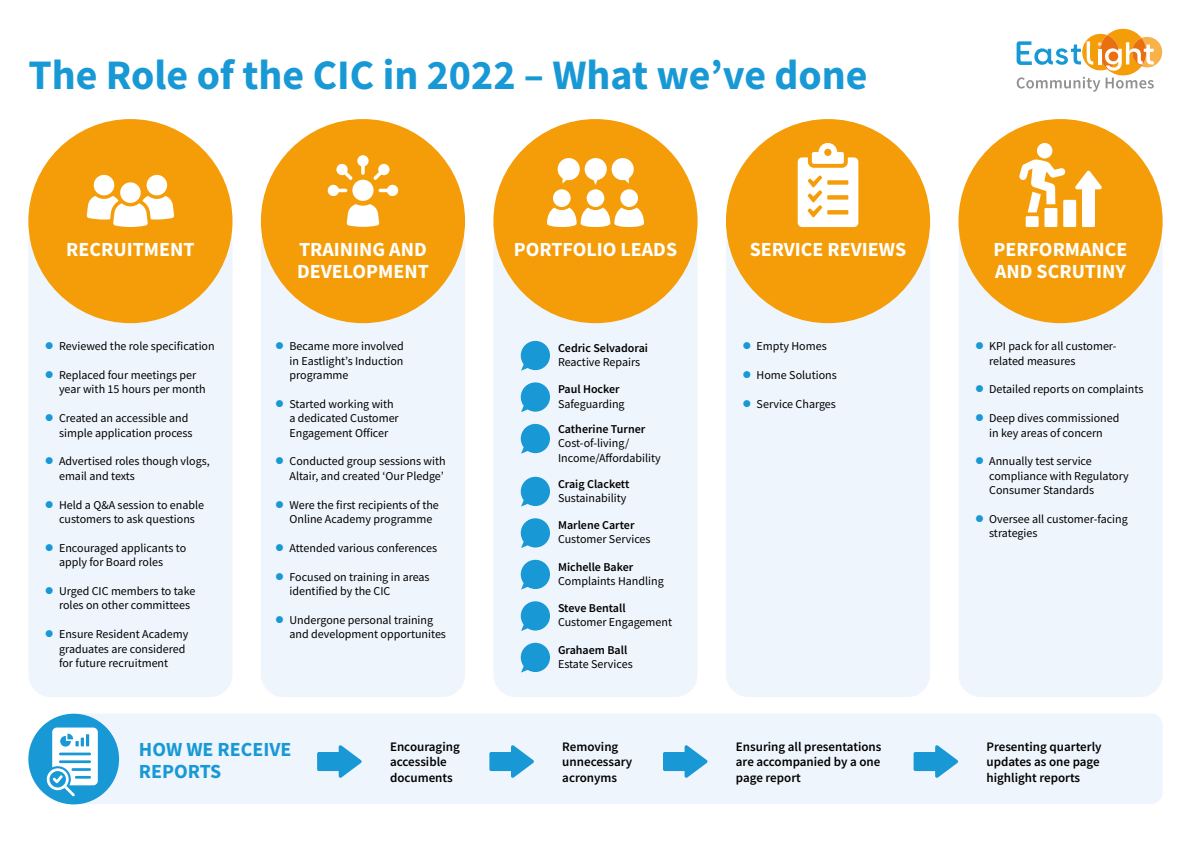
<style>
.page{position:relative;width:1191px;height:842px;background:#fff}
.page>*{position:absolute;margin:0;border:0;box-sizing:border-box;transform-origin:0 0}
.t1{font:700 42px "Source Sans Pro";color:#1899d6}
.t2{font:700 20px/22px "Source Sans Pro";color:#fff}
.t3{font:700 20px "Source Sans Pro";color:#1899d6}
.t4{font:600 13px/15.6px "Source Sans Pro";color:#000}
.t5{font:12px/14.4px "Source Sans Pro";color:#000}
.t6{font:600 12px "Source Sans Pro";color:#000}
.s1{color:#1899d6}
</style>
<div class="page">
<div style="left:493px;top:222px;width:204px;height:475px;background:#eff5fc;border-radius:23px"></div>
<div style="left:28px;top:222px;width:204px;height:475px;background:#eff5fc;border-radius:23px"></div>
<div style="left:261px;top:222px;width:204px;height:475px;background:#eff5fc;border-radius:23px"></div>
<div style="left:726px;top:222px;width:204px;height:475px;background:#eff5fc;border-radius:23px"></div>
<div style="left:958px;top:222px;width:204px;height:475px;background:#eff5fc;border-radius:23px"></div>
<div style="left:28px;top:119px;width:204px;height:204px;background:#f59d08;border-radius:50%"></div>
<div style="left:261px;top:119px;width:204px;height:204px;background:#f59d08;border-radius:50%"></div>
<div style="left:493px;top:119px;width:204px;height:204px;background:#f59d08;border-radius:50%"></div>
<div style="left:726px;top:119px;width:204px;height:204px;background:#f59d08;border-radius:50%"></div>
<div style="left:958px;top:119px;width:204px;height:204px;background:#f59d08;border-radius:50%"></div>
<svg style="left:1016px;top:29px;width:146px;height:63px"></svg>
<svg style="left:521px;top:341px;width:29px;height:30px"></svg>
<svg style="left:521px;top:382px;width:29px;height:30px"></svg>
<svg style="left:521px;top:424px;width:29px;height:30px"></svg>
<svg style="left:521px;top:518px;width:29px;height:30px"></svg>
<svg style="left:521px;top:560px;width:29px;height:30px"></svg>
<svg style="left:521px;top:477px;width:29px;height:30px"></svg>
<svg style="left:521px;top:601px;width:29px;height:30px"></svg>
<svg style="left:521px;top:643px;width:29px;height:30px"></svg>
<div style="left:62px;top:713px;width:1100px;height:91px;background:#eff5fc;border-radius:12px"></div>
<div style="left:94px;top:175px;width:20px;height:20px;background:#fff;border-radius:50%"></div>
<div style="left:147px;top:175px;width:20px;height:20px;background:#fff;border-radius:50%"></div>
<svg style="left:87px;top:196px;width:87px;height:31px"></svg>
<div style="left:120px;top:182px;width:21px;height:21px;background:#fff;border-radius:50%"></div>
<div style="left:553px;top:189px;width:17px;height:18px;background:#fff;border-radius:50%"></div>
<div style="left:586px;top:189px;width:18px;height:18px;background:#fff;border-radius:50%"></div>
<svg style="left:547px;top:208px;width:97px;height:19px"></svg>
<div style="left:620px;top:189px;width:18px;height:18px;background:#fff;border-radius:50%"></div>
<svg style="left:557px;top:158px;width:77px;height:27px"></svg>
<svg style="left:1019px;top:159px;width:46px;height:53px"></svg>
<div style="left:1025px;top:216px;width:13px;height:11px;background:#fff"></div>
<div style="left:1044px;top:208px;width:13px;height:19px;background:#fff"></div>
<div style="left:1063px;top:200px;width:13px;height:27px;background:#fff"></div>
<svg style="left:1074px;top:170px;width:28px;height:57px"></svg>
<div style="left:1037px;top:143px;width:15px;height:15px;background:#fff;border-radius:50%"></div>
<svg style="left:797px;top:143px;width:61px;height:84px"></svg>
<div style="left:28px;top:714px;width:91px;height:90px;background:#1899d6;border-radius:50%"></div>
<svg style="left:47px;top:727px;width:51px;height:69px"></svg>
<svg style="left:328px;top:155px;width:70px;height:41px"></svg>
<svg style="left:347px;top:204px;width:32px;height:23px"></svg>
<div style="left:352px;top:180px;width:21px;height:21px;background:#fff;border-radius:50%"></div>
<svg style="left:317px;top:745px;width:45px;height:33px"></svg>
<svg style="left:489px;top:745px;width:45px;height:33px"></svg>
<svg style="left:663px;top:745px;width:44px;height:33px"></svg>
<svg style="left:913px;top:745px;width:45px;height:33px"></svg>
<p class="t1" style="left:28px;top:47px;width:841px">The Role of the CIC in 2022 – What we’ve done</p>
<p class="t2" style="left:66px;top:238px;width:130px">RECRUITMENT</p>
<p class="t2" style="left:297px;top:238px;width:133px">TRAINING AND<br>DEVELOPMENT</p>
<p class="t2" style="left:514px;top:238px;width:165px">PORTFOLIO LEADS</p>
<p class="t2" style="left:749px;top:238px;width:158px">SERVICE REVIEWS</p>
<p class="t2" style="left:993px;top:238px;width:135px">PERFORMANCE<br>AND SCRUTINY</p>
<p class="t5" style="left:45px;top:339px;width:171px"><span class="s1">●</span> Reviewed the role specification</p>
<p class="t5" style="left:59px;top:368px;width:148px;text-indent:-14px"><span class="s1">●</span> Replaced four meetings per year with 15 hours per month</p>
<p class="t5" style="left:59px;top:411px;width:135px;text-indent:-14px"><span class="s1">●</span> Created an accessible and simple application process</p>
<p class="t5" style="left:59px;top:454px;width:152px;text-indent:-14px"><span class="s1">●</span> Advertised roles though vlogs, email and texts</p>
<p class="t5" style="left:45px;top:497px;width:161px;text-align:center"><span class="s1">●</span> Held a Q&amp;A session to enable customers to ask questions</p>
<p class="t5" style="left:59px;top:540px;width:129px;text-indent:-14px"><span class="s1">●</span> Encouraged applicants to apply for Board roles</p>
<p class="t5" style="left:59px;top:584px;width:138px;text-indent:-14px"><span class="s1">●</span> Urged CIC members to take roles on other committees</p>
<p class="t5" style="left:59px;top:627px;width:131px;text-indent:-14px"><span class="s1">●</span> Ensure Resident Academy graduates are considered for future recruitment</p>
<p class="t5" style="left:289px;top:339px;width:116px;text-align:justify;text-indent:-14px"><span class="s1">●</span> Became more involved in Eastlight’s Induction programme</p>
<p class="t5" style="left:289px;top:396px;width:111px;text-indent:-14px"><span class="s1">●</span> Started working with a dedicated Customer<br>Engagement Officer</p>
<p class="t5" style="left:275px;top:454px;width:172px;text-align:right"><span class="s1">●</span> Conducted group sessions with<br>Altair, and created ‘Our Pledge’</p>
<p class="t5" style="left:289px;top:497px;width:151px;text-indent:-14px"><span class="s1">●</span> Were the first recipients of the<br>Online Academy programme</p>
<p class="t5" style="left:275px;top:540px;width:163px"><span class="s1">●</span> Attended various conferences</p>
<p class="t5" style="left:289px;top:569px;width:142px;text-indent:-14px"><span class="s1">●</span> Focused on training in areas identified by the CIC</p>
<p class="t5" style="left:289px;top:612px;width:158px;text-indent:-14px"><span class="s1">●</span> Undergone personal training and development opportunites</p>
<p class="t6" style="left:558px;top:340px;width:91px">Cedric Selvadorai</p>
<p class="t5" style="left:558px;top:355px;width:84px">Reactive Repairs</p>
<p class="t6" style="left:558px;top:381px;width:63px">Paul Hocker</p>
<p class="t5" style="left:558px;top:396px;width:68px">Safeguarding</p>
<p class="t6" style="left:558px;top:421px;width:89px">Catherine Turner</p>
<p class="t5" style="left:558px;top:436px;width:104px">Cost-of-living/<br>Income/Affordability</p>
<p class="t6" style="left:558px;top:476px;width:73px">Craig Clackett</p>
<p class="t5" style="left:558px;top:491px;width:70px">Sustainability</p>
<p class="t6" style="left:558px;top:517px;width:78px">Marlene Carter</p>
<p class="t5" style="left:558px;top:532px;width:94px">Customer Services</p>
<p class="t6" style="left:558px;top:559px;width:77px">Michelle Baker</p>
<p class="t5" style="left:558px;top:574px;width:107px">Complaints Handling</p>
<p class="t6" style="left:558px;top:600px;width:69px">Steve Bentall</p>
<p class="t5" style="left:558px;top:615px;width:116px">Customer Engagement</p>
<p class="t6" style="left:558px;top:642px;width:71px">Grahaem Ball</p>
<p class="t5" style="left:558px;top:657px;width:76px">Estate Services</p>
<p class="t5" style="left:742px;top:339px;width:86px"><span class="s1">●</span> Empty Homes</p>
<p class="t5" style="left:742px;top:368px;width:96px"><span class="s1">●</span> Home Solutions</p>
<p class="t5" style="left:742px;top:396px;width:95px"><span class="s1">●</span> Service Charges</p>
<p class="t5" style="left:989px;top:339px;width:129px;text-indent:-14px"><span class="s1">●</span> KPI pack for all customer&shy;related measures</p>
<p class="t5" style="left:975px;top:382px;width:170px"><span class="s1">●</span> Detailed reports on complaints</p>
<p class="t5" style="left:975px;top:411px;width:146px;text-align:center"><span class="s1">●</span> Deep dives commissioned in key areas of concern</p>
<p class="t5" style="left:989px;top:454px;width:141px;text-indent:-14px"><span class="s1">●</span> Annually test service compliance with Regulatory<br>Consumer Standards</p>
<p class="t5" style="left:989px;top:512px;width:140px;text-indent:-14px"><span class="s1">●</span> Oversee all customer-facing strategies</p>
<p class="t3" style="left:139px;top:735px;width:154px">HOW WE RECEIVE</p>
<p class="t3" style="left:139px;top:757px;width:84px">REPORTS</p>
<p class="t4" style="left:390px;top:738px;width:71px">Encouraging accessible documents</p>
<p class="t4" style="left:562px;top:738px;width:72px">Removing unnecessary acronyms</p>
<p class="t4" style="left:736px;top:738px;width:147px;text-align:justify">Ensuring all presentations are accompanied by a one page report</p>
<p class="t4" style="left:986px;top:738px;width:117px">Presenting quarterly updates as one page highlight reports</p>
</div>
